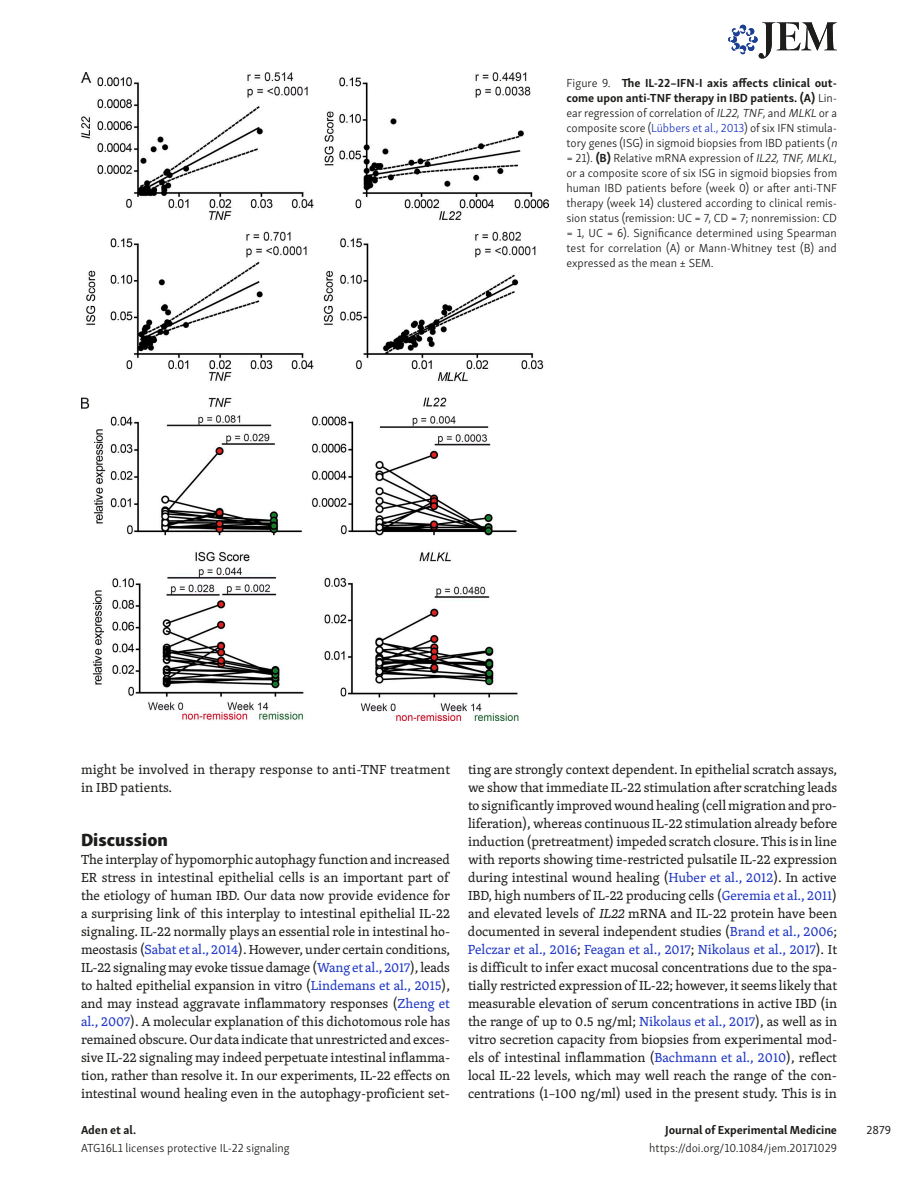
<style>
.page{position:relative;width:918px;height:1188px;background:#fff}
.page>*{position:absolute;margin:0;border:0;box-sizing:border-box;transform-origin:0 0}
.t1{font:18px "Skolar Sans PE Eb";color:#1d1d1b}
.t2{font:13.5px/18px "Skolar PE";color:#1d1d1b;text-align:justify}
.t3{font:300 12px/15px "Skolar Sans PE";letter-spacing:-.005em;color:#1d1d1b}
.t4{font:700 12px "Skolar Sans PE";letter-spacing:-.005em;color:#1d1d1b}
.t5{font:12px "Skolar Sans PE";color:#1d1d1b}
.s1{font-weight:700}
.s2{font-style:italic}
.s3{color:#1f37c4}
</style>
<div class="page">
<svg style="left:728px;top:22px;width:109px;height:36px"></svg>
<img style="left:81px;top:72px;width:467px;height:649px">
<p class="t3" style="left:566px;top:75px;width:275px">Figure 9. <span class="s1">The IL-22–IFN-I axis affects clinical out&shy;come upon anti-TNF therapy in IBD patients. (A)</span> Lin&shy;ear regression of correlation of <span class="s2">IL22</span>, <span class="s2">TNF</span>, and <span class="s2">MLKL</span> or a composite score (<span class="s3">Lübbers et al., 2013</span>) of six IFN stimula&shy;tory genes (ISG) in sigmoid biopsies from IBD patients (<span class="s2">n </span>= 21). <span class="s1">(B)</span> Relative mRNA expression of <span class="s2">IL22,TNF,MLKL</span>, or a composite score of six ISG in sigmoid biopsies from human IBD patients before (week 0) or after anti-TNF therapy (week 14) clustered according to clinical remis&shy;sion status (remission: UC = 7, CD = 7; nonremission: CD = 1, UC = 6). Significance determined using Spearman test for correlation (A) or Mann-Whitney test (B) and expressed as the mean ± SEM.</p>
<p class="t2" style="left:81px;top:760px;width:371px">might be involved in therapy response to anti-TNF treatment in IBD patients.</p>
<h1 class="t1" style="left:81px;top:824px;width:88px">Discussion</h1>
<p class="t2" style="left:81px;top:850px;width:371px">The interplay of hypomorphic autophagy function and increased ER stress in intestinal epithelial cells is an important part of the etiology of human IBD. Our data now provide evidence for a surprising link of this interplay to intestinal epithelial IL-22 signaling. IL-22 normally plays an essential role in intestinal ho&shy;meostasis (<span class="s3">Sabat et al., 2014</span>). However, under certain conditions, IL-22 signaling may evoke tissue damage (<span class="s3">Wang et al., 2017</span>), leads to halted epithelial expansion in vitro (<span class="s3">Lindemans et al., 2015</span>), and may instead aggravate inflammatory responses (<span class="s3">Zheng et al., 2007</span>). A molecular explanation of this dichotomous role has remained obscure. Our data indicate that unrestricted and exces&shy;sive IL-22 signaling may indeed perpetuate intestinal inflamma&shy;tion, rather than resolve it. In our experiments, IL-22 effects on intestinal wound healing even in the autophagy-proficient set-</p>
<p class="t4" style="left:81px;top:1120px;width:57px">Aden et al.</p>
<p class="t3" style="left:81px;top:1140px;width:210px">ATG16L1 licenses protective IL-22 signaling</p>
<p class="t2" style="left:468px;top:760px;width:371px">ting are strongly context dependent. In epithelial scratch assays, we show that immediate IL-22 stimulation after scratching leads to significantly improved wound healing (cell migration and pro&shy;liferation), whereas continuous IL-22 stimulation already before induction (pretreatment) impeded scratch closure. This is in line with reports showing time-restricted pulsatile IL-22 expression during intestinal wound healing (<span class="s3">Huber et al., 2012</span>). In active IBD, high numbers of IL-22 producing cells (<span class="s3">Geremia et al., 2011</span>) and elevated levels of <span class="s2">IL22</span> mRNA and IL-22 protein have been documented in several independent studies (<span class="s3">Brand et al., 2006</span>; <span class="s3">Pelczar et al., 2016</span>; <span class="s3">Feagan et al., 2017</span>; <span class="s3">Nikolaus et al., 2017</span>). It is difficult to infer exact mucosal concentrations due to the spa&shy;tially restricted expression of IL-22; however, it seems likely that measurable elevation of serum concentrations in active IBD (in the range of up to 0.5 ng/ml; <span class="s3">Nikolaus et al., 2017</span>), as well as in vitro secretion capacity from biopsies from experimental mod&shy;els of intestinal inflammation (<span class="s3">Bachmann et al., 2010</span>), reflect local IL-22 levels, which may well reach the range of the con&shy;centrations (1–100 ng/ml) used in the present study. This is in</p>
<p class="t4" style="left:665px;top:1120px;width:173px">Journal of Experimental Medicine</p>
<p class="t3" style="left:649px;top:1140px;width:189px">https://doi.org/10.1084/jem.20171029</p>
<p class="t5" style="left:867px;top:1121px;width:26px">2879</p>
</div>
